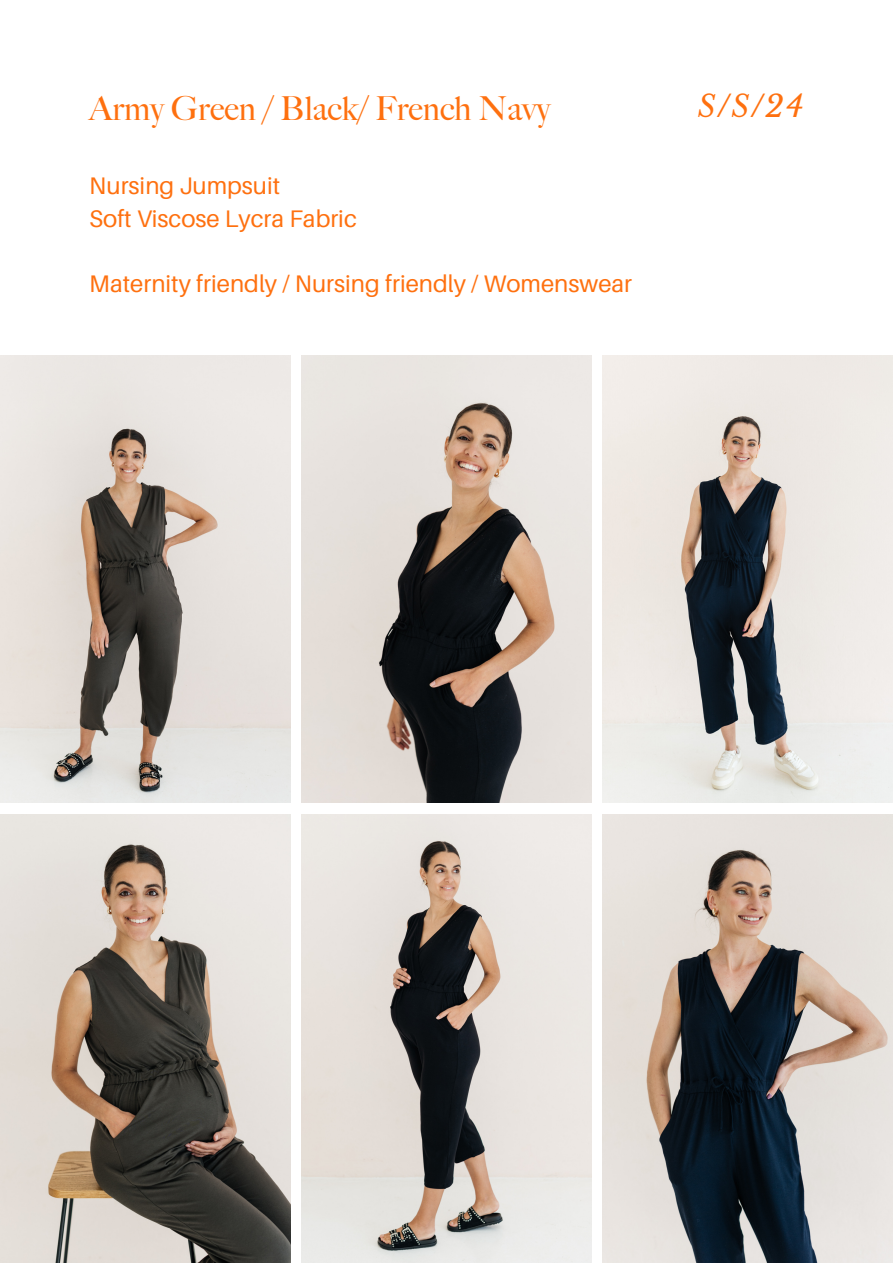
<style>
.page{position:relative;width:893px;height:1264px;background:#fff}
.page>*{position:absolute;margin:0;border:0;box-sizing:border-box;transform-origin:0 0}
.t1{font:33px "Big Caslon Rom";color:#fe700f}
.t2{font:italic 30px "Libre Baskerville";color:#fe700f}
.t3{font:24px "Aileron";color:#fe700f}
</style>
<div class="page">
<img style="left:0;top:355px;width:290px;height:447px">
<img style="left:301px;top:355px;width:290px;height:447px">
<img style="left:602px;top:355px;width:290px;height:447px">
<img style="left:0;top:814px;width:290px;height:448px">
<img style="left:301px;top:814px;width:290px;height:448px">
<img style="left:602px;top:814px;width:290px;height:448px">
<p class="t1" style="left:89px;top:89px;width:462px">Army Green / Black/ French Navy</p>
<p class="t2" style="left:697px;top:87px;width:107px">S/S/24</p>
<p class="t3" style="left:89px;top:171px;width:192px">Nursing Jumpsuit</p>
<p class="t3" style="left:89px;top:203px;width:269px">Soft Viscose Lycra Fabric</p>
<p class="t3" style="left:89px;top:268px;width:544px">Maternity friendly / Nursing friendly / Womenswear</p>
</div>
